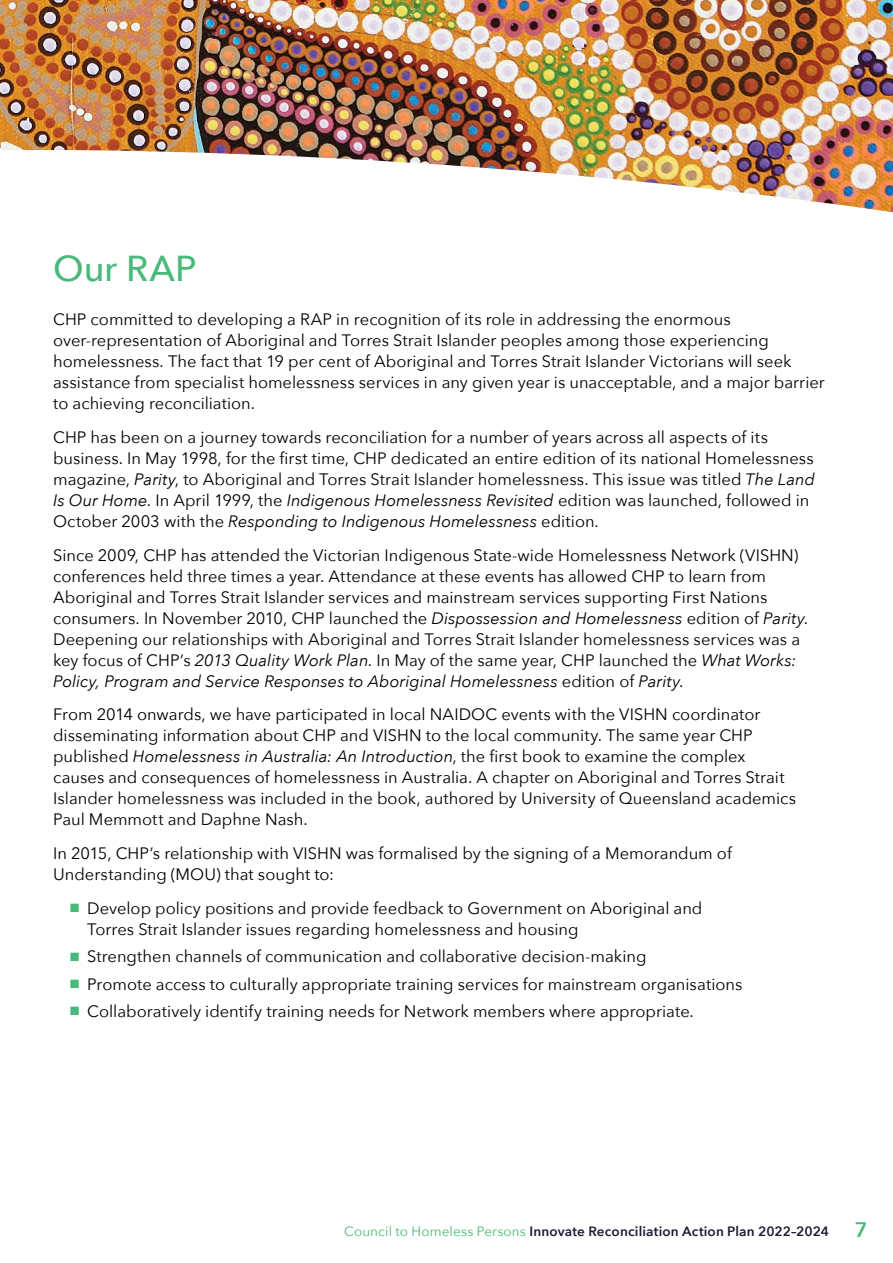
<style>
.page{position:relative;width:893px;height:1263px;background:#fff}
.page>*{position:absolute;margin:0;border:0;box-sizing:border-box;transform-origin:0 0}
.t1{font:500 36px "Avenir Next";color:#4aba7a}
.t2{font:16.5px/21px "Avenir Next";color:#000}
.t3{font:600 13.5px "Avenir Next";letter-spacing:.015em;color:#1b1b33}
.s1{font-style:italic}
.s2{color:#4aba7a}
.s3{font-weight:400;color:#4aba7a}
.s4{font-size:21px;color:#4aba7a}
</style>
<div class="page">
<img style="left:0;top:0;width:893px;height:150px">
<img style="left:72px;top:150px;width:821px;height:63px">
<h1 class="t1" style="left:53px;top:237px;width:145px">Our RAP</h1>
<p class="t2" style="left:53px;top:308px;width:773px">CHP committed to developing a RAP in recognition of its role in addressing the enormous over‑representation of Aboriginal and Torres Strait Islander peoples among those experiencing homelessness. The fact that 19 per cent of Aboriginal and Torres Strait Islander Victorians will seek assistance from specialist homelessness services in any given year is unacceptable, and a major barrier to achieving reconciliation.</p>
<p class="t2" style="left:53px;top:426px;width:763px">CHP has been on a journey towards reconciliation for a number of years across all aspects of its business. In May 1998, for the first time, CHP dedicated an entire edition of its national Homelessness magazine, <span class="s1">Parity</span>, to Aboriginal and Torres Strait Islander homelessness. This issue was titled <span class="s1">The Land Is Our Home</span>. In April 1999, the <span class="s1">Indigenous Homelessness Revisited</span> edition was launched, followed in October 2003 with the <span class="s1">Responding to Indigenous Homelessness</span> edition.</p>
<p class="t2" style="left:53px;top:543px;width:757px">Since 2009, CHP has attended the Victorian Indigenous State-wide Homelessness Network (VISHN) conferences held three times a year. Attendance at these events has allowed CHP to learn from Aboriginal and Torres Strait Islander services and mainstream services supporting First Nations consumers. In November 2010, CHP launched the <span class="s1">Dispossession and Homelessness</span> edition of <span class="s1">Parity</span>.<br>Deepening our relationships with Aboriginal and Torres Strait Islander homelessness services was a key focus of CHP’s <span class="s1">2013 Quality Work Plan</span>. In May of the same year, CHP launched the <span class="s1">What Works:<br>Policy, Program and Service Responses to Aboriginal Homelessness</span> edition of <span class="s1">Parity</span>.</p>
<p class="t2" style="left:53px;top:703px;width:745px">From 2014 onwards, we have participated in local NAIDOC events with the VISHN coordinator disseminating information about CHP and VISHN to the local community. The same year CHP published <span class="s1">Homelessness in Australia: An Introduction</span>, the first book to examine the complex causes and consequences of homelessness in Australia. A chapter on Aboriginal and Torres Strait Islander homelessness was included in the book, authored by University of Queensland academics Paul Memmott and Daphne Nash.</p>
<p class="t2" style="left:53px;top:842px;width:680px">In 2015, CHP’s relationship with VISHN was formalised by the signing of a Memorandum of<br>Understanding (MOU) that sought to:</p>
<p class="t2" style="left:87px;top:897px;width:617px;text-indent:-17px"><span class="s2">■</span> Develop policy positions and provide feedback to Government on Aboriginal and<br>Torres Strait Islander issues regarding homelessness and housing</p>
<p class="t2" style="left:70px;top:945px;width:578px"><span class="s2">■</span> Strengthen channels of communication and collaborative decision-making</p>
<p class="t2" style="left:70px;top:972px;width:674px"><span class="s2">■</span> Promote access to culturally appropriate training services for mainstream organisations</p>
<p class="t2" style="left:70px;top:1000px;width:625px"><span class="s2">■</span> Collaboratively identify training needs for Network members where appropriate.</p>
<p class="t3" style="left:344px;top:1219px;width:525px"><span class="s3">Council to Homeless Persons</span> Innovate Reconciliation Action Plan 2022–2024 <span class="s4">7</span></p>
</div>
